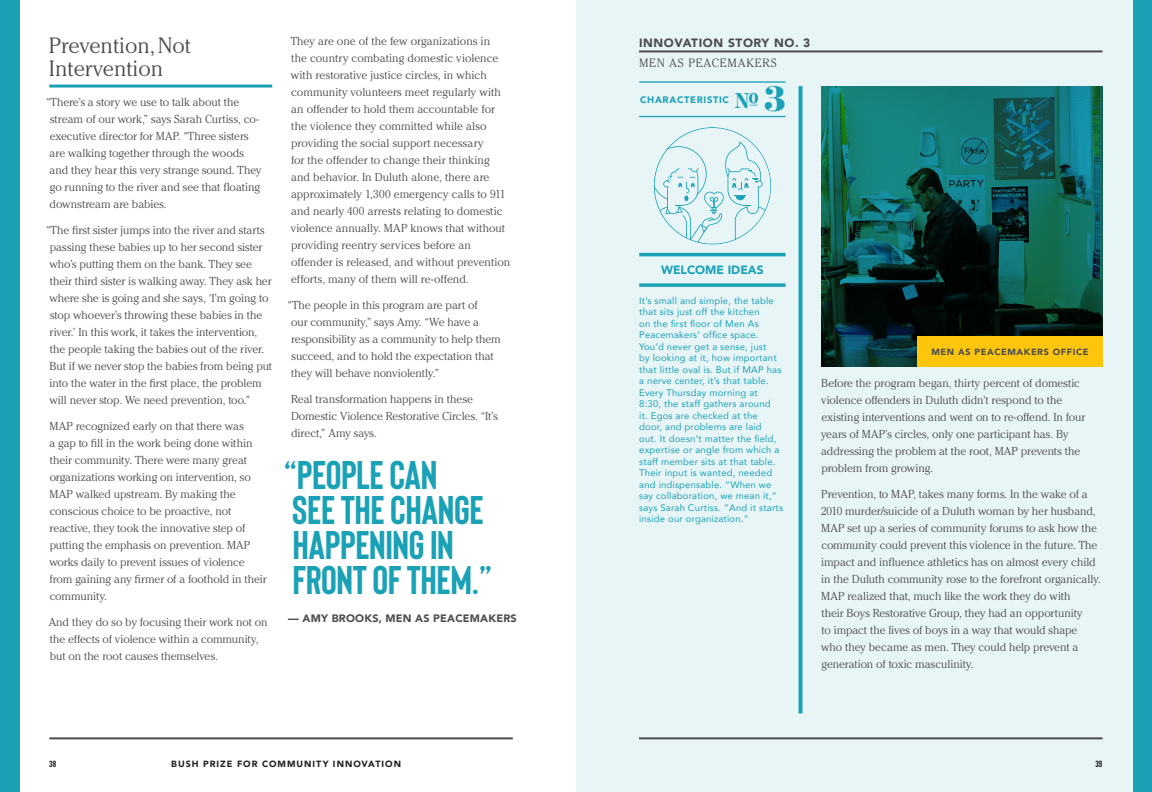
<style>
.page{position:relative;width:1152px;height:792px;background:#fff}
.page>*{position:absolute;margin:0;border:0;box-sizing:border-box;transform-origin:0 0}
.Quotes_Style_MAP{font:700 40px/35px "Bison";letter-spacing:-.01em;color:#1aa1b6}
.Subhead_White_Right{font:36.4px "Fette Fraktur LT Std";color:#1aa1b6}
.Cheltenham_Subhead_R{font:300 22px/23px "Cheltenham Std";color:#4b4c4d}
.Subhead_White_Right-2{font:18.7px "Neato Serif";color:#1aa1b6}
.t1{font:900 12px "Avenir";letter-spacing:.05em;color:#4b4c4d}
.t2{font:300 12px "Cheltenham Std";letter-spacing:.07em;color:#4b4c4d}
.Sidebar_Icon_Labels{font:900 12px "Avenir";color:#1aa1b6}
.Body_Copy{font:300 11.5px/17px "Cheltenham Std";letter-spacing:-.005em;color:#4b4c4d}
.Quote_Credits{font:900 10.8px "Avenir";letter-spacing:.02em;color:#4b4c4d}
.Sidebar_EMERGE{font:9.5px/11.5px "Avenir";letter-spacing:.02em;color:#1aa1b6}
.Subhead_White_Right-3{font:900 9.4px "Avenir";letter-spacing:.07em;color:#1aa1b6}
.t3{font:900 9px "Avenir";letter-spacing:.11em;color:#231f20}
.Photo_Captians_Emerg{font:900 9px "Avenir";letter-spacing:.07em;color:#4b4c4d}
.t4{font:700 9px "Bison";color:#231f20}
</style>
<div class="page">
<div style="left:576px;top:0;width:576px;height:792px;background:#e8f5f7"></div>
<div style="left:1133px;top:0;width:19px;height:792px;background:#1aa1b6"></div>
<div style="left:0;top:0;width:19px;height:792px;background:#1aa1b6"></div>
<hr style="left:49px;top:85px;width:223px;height:3px;background:#1aa1b6">
<svg style="left:799px;top:86px;width:4px;height:628px;background:#32abbd"></svg>
<hr style="left:639px;top:253px;width:147px;height:3px;background:#1aa1b6">
<svg style="left:639px;top:283px;width:147px;height:4px"></svg>
<svg style="left:654px;top:127px;width:117px;height:118px"></svg>
<hr style="left:639px;top:116px;width:147px;height:1px;background:#1aa1b6">
<hr style="left:639px;top:81px;width:147px;height:2px;background:#1aa1b6">
<svg style="left:821px;top:86px;width:281px;height:281px;background:#0d524e"></svg>
<div style="left:917px;top:337px;width:185px;height:30px;background:#fec50d"></div>
<hr style="left:639px;top:50px;width:463px;height:2px;background:#4b4c4d">
<hr style="left:639px;top:737px;width:463px;height:2px;background:#4b4c4d">
<hr style="left:49px;top:737px;width:464px;height:2px;background:#4b4c4d">
<p class="Cheltenham_Subhead_R" style="left:49px;top:33px;width:144px">Prevention, Not<br>Intervention</p>
<p class="Body_Copy" style="left:50px;top:94px;width:214px;text-indent:-4px">“There’s a story we use to talk about the stream of our work,” says Sarah Curtiss, co&shy;executive director for MAP. “Three sisters are walking together through the woods and they hear this very strange sound. They go running to the river and see that floating downstream are babies.</p>
<p class="Body_Copy" style="left:46px;top:222px;width:228px">“The first sister jumps into the river and starts passing these babies up to her second sister who’s putting them on the bank. They see their third sister is walking away. They ask her where she is going and she says, ‘I’m going to stop whoever’s throwing these babies in the river.’ In this work, it takes the intervention, the people taking the babies out of the river.<br>But if we never stop the babies from being put into the water in the first place, the problem will never stop. We need prevention, too.”</p>
<p class="Body_Copy" style="left:49px;top:418px;width:219px">MAP recognized early on that there was<br>a gap to fill in the work being done within their community. There were many great organizations working on intervention, so MAP walked upstream. By making the conscious choice to be proactive, not reactive, they took the innovative step of putting the emphasis on prevention. MAP works daily to prevent issues of violence from gaining any firmer of a foothold in their community.</p>
<p class="Body_Copy" style="left:49px;top:614px;width:220px">And they do so by focusing their work not on the effects of violence within a community, but on the root causes themselves.</p>
<p class="Body_Copy" style="left:291px;top:33px;width:221px">They are one of the few organizations in<br>the country combating domestic violence with restorative justice circles, in which community volunteers meet regularly with an offender to hold them accountable for the violence they committed while also providing the social support necessary<br>for the offender to change their thinking and behavior. In Duluth alone, there are approximately 1,300 emergency calls to 911 and nearly 400 arrests relating to domestic violence annually. MAP knows that without providing reentry services before an offender is released, and without prevention efforts, many of them will re-offend.</p>
<p class="Body_Copy" style="left:291px;top:297px;width:211px;text-indent:-4px">“The people in this program are part of<br>our community,” says Amy. “We have a responsibility as a community to help them succeed, and to hold the expectation that they will behave nonviolently.”</p>
<p class="Body_Copy" style="left:291px;top:391px;width:209px">Real transformation happens in these<br>Domestic Violence Restorative Circles. “It’s direct,” Amy says.</p>
<p class="Quotes_Style_MAP" style="left:284px;top:456px;width:210px">“PEOPLE CAN<br>SEE THE CHANGE<br>HAPPENING IN<br>FRONT OF THEM.”</p>
<p class="Quote_Credits" style="left:288px;top:609px;width:230px">— AMY BROOKS, MEN AS PEACEMAKERS</p>
<p class="t1" style="left:639px;top:33px;width:173px">INNOVATION STORY NO. 3</p>
<p class="t2" style="left:639px;top:56px;width:139px">MEN AS PEACEMAKERS</p>
<p class="Subhead_White_Right-3" style="left:640px;top:92px;width:90px">CHARACTERISTIC</p>
<p class="Subhead_White_Right-2" style="left:734px;top:88px;width:26px">№</p>
<p class="Subhead_White_Right" style="left:765px;top:78px;width:22px">3</p>
<p class="Sidebar_Icon_Labels" style="left:661px;top:260px;width:104px">WELCOME IDEAS</p>
<p class="Sidebar_EMERGE" style="left:639px;top:295px;width:145px">It’s small and simple, the table that sits just off the kitchen<br>on the first floor of Men As<br>Peacemakers’ office space.<br>You’d never get a sense, just<br>by looking at it, how important that little oval is. But if MAP has a nerve center, it’s that table.<br>Every Thursday morning at<br>8:30, the staff gathers around<br>it. Egos are checked at the door, and problems are laid<br>out. It doesn’t matter the field, expertise or angle from which a staff member sits at that table.<br>Their input is wanted, needed and indispensable. “When we say collaboration, we mean it,” says Sarah Curtiss. “And it starts inside our organization.”</p>
<p class="Photo_Captians_Emerg" style="left:931px;top:344px;width:159px">MEN AS PEACEMAKERS OFFICE</p>
<p class="Body_Copy" style="left:821px;top:375px;width:266px">Before the program began, thirty percent of domestic violence offenders in Duluth didn’t respond to the existing interventions and went on to re-offend. In four years of MAP’s circles, only one participant has. By addressing the problem at the root, MAP prevents the problem from growing.</p>
<p class="Body_Copy" style="left:821px;top:486px;width:281px">Prevention, to MAP, takes many forms. In the wake of a 2010 murder/suicide of a Duluth woman by her husband, MAP set up a series of community forums to ask how the community could prevent this violence in the future. The impact and influence athletics has on almost every child in the Duluth community rose to the forefront organically.<br>MAP realized that, much like the work they do with<br>their Boys Restorative Group, they had an opportunity<br>to impact the lives of boys in a way that would shape who they became as men. They could help prevent a generation of toxic masculinity.</p>
<p class="t4" style="left:49px;top:758px;width:8px">38</p>
<p class="t3" style="left:171px;top:757px;width:231px">BUSH PRIZE FOR COMMUNITY INNOVATION</p>
<p class="t4" style="left:1095px;top:758px;width:9px">39</p>
</div>
